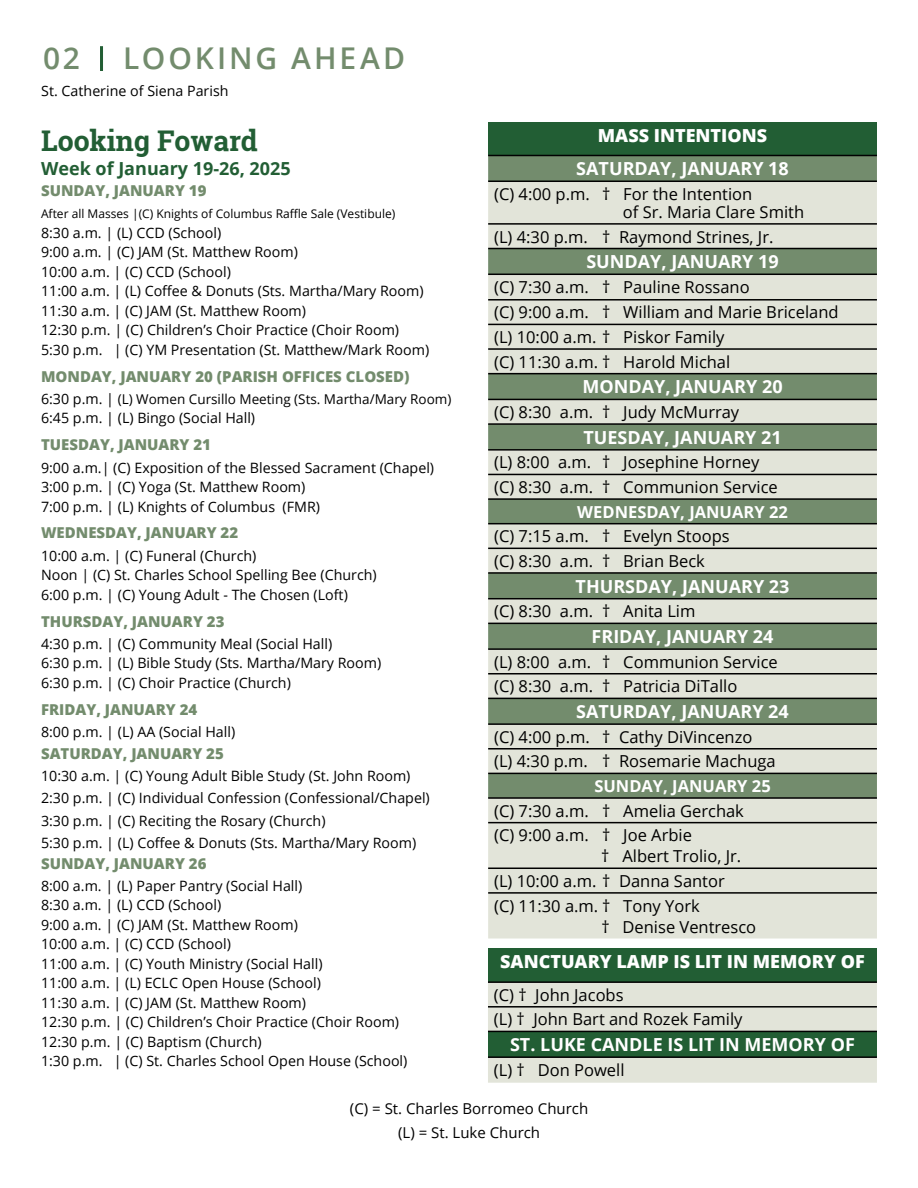
<style>
.page{position:relative;width:918px;height:1188px;background:#fff}
.page>*{position:absolute;margin:0;border:0;box-sizing:border-box;transform-origin:0 0}
.Page_Title{font:600 30px "Open Sans";letter-spacing:.095em;color:#738c6d}
.t1{font:700 28.5px "Roboto Slab";color:#225e34}
.t2{font:700 18px "Open Sans";color:#fff}
.t3{font:800 18px "Open Sans";color:#fff}
.Subhead{font:700 18px "Open Sans";color:#225e34}
.Main_Body_Paragraph{font:16.5px "Qytkct Open Sans";color:#000}
.t4{font:700 16.5px "Open Sans";color:#fff}
.Secondary_Subhead{font:800 15px "Open Sans";color:#738c6d}
.t5{font:15px "Qytkct Open Sans";color:#000}
.Secondary_Subhead-2{font:14.25px/19.5px "Qytkct Open Sans";color:#000}
.Secondary_Subhead-3{font:14.25px "Fpgncs Open Sans";color:#000}
.t6{font:13.5px "Fpgncs Open Sans";color:#000}
.t7{font:12px "Fpgncs Open Sans";color:#000}
.s1{font-family:"Fpgncs Open Sans"}
.s2{font-family:"Qytkct Open Sans";font-size:14.25px}
</style>
<div class="page">
<hr style="left:100px;top:46px;width:3px;height:25px;background:#225e34">
<div style="left:488px;top:122px;width:389px;height:33px;background:#225e34"></div>
<svg style="left:488px;top:156px;width:389px;height:25px;background:#6f8769"></svg>
<svg style="left:488px;top:182px;width:389px;height:757px;background:#c2caba"></svg>
<hr style="left:488px;top:155px;width:389px;height:1px;background:#000">
<hr style="left:488px;top:181px;width:389px;height:1px;background:#000">
<hr style="left:488px;top:223px;width:389px;height:2px;background:#000">
<hr style="left:488px;top:248px;width:389px;height:1px;background:#000">
<hr style="left:488px;top:274px;width:389px;height:1px;background:#000">
<hr style="left:488px;top:299px;width:389px;height:2px;background:#000">
<hr style="left:488px;top:324px;width:389px;height:1px;background:#000">
<hr style="left:488px;top:348px;width:389px;height:2px;background:#000">
<hr style="left:488px;top:373px;width:389px;height:1px;background:#000">
<hr style="left:488px;top:399px;width:389px;height:1px;background:#000">
<hr style="left:488px;top:423px;width:389px;height:2px;background:#000">
<hr style="left:488px;top:449px;width:389px;height:2px;background:#000">
<hr style="left:488px;top:474px;width:389px;height:1px;background:#000">
<hr style="left:488px;top:498px;width:389px;height:2px;background:#000">
<hr style="left:488px;top:523px;width:389px;height:1px;background:#000">
<hr style="left:488px;top:548px;width:389px;height:1px;background:#000">
<hr style="left:488px;top:572px;width:389px;height:2px;background:#000">
<hr style="left:488px;top:598px;width:389px;height:1px;background:#000">
<hr style="left:488px;top:623px;width:389px;height:1px;background:#000">
<hr style="left:488px;top:648px;width:389px;height:2px;background:#000">
<hr style="left:488px;top:673px;width:389px;height:1px;background:#000">
<hr style="left:488px;top:698px;width:389px;height:1px;background:#000">
<hr style="left:488px;top:723px;width:389px;height:2px;background:#000">
<hr style="left:488px;top:748px;width:389px;height:2px;background:#000">
<hr style="left:488px;top:773px;width:389px;height:1px;background:#000">
<hr style="left:488px;top:797px;width:389px;height:2px;background:#000">
<hr style="left:488px;top:822px;width:389px;height:1px;background:#000">
<hr style="left:488px;top:868px;width:389px;height:1px;background:#000">
<hr style="left:488px;top:892px;width:389px;height:2px;background:#000">
<div style="left:488px;top:948px;width:389px;height:34px;background:#225e34"></div>
<div style="left:488px;top:983px;width:389px;height:100px;background:#e2e4d9"></div>
<div style="left:488px;top:1031px;width:389px;height:26px;background:#225e34"></div>
<hr style="left:488px;top:981px;width:389px;height:2px;background:#000">
<hr style="left:488px;top:1006px;width:389px;height:2px;background:#000">
<hr style="left:488px;top:1031px;width:389px;height:1px;background:#000">
<hr style="left:488px;top:1056px;width:389px;height:2px;background:#000">
<p class="Page_Title" style="left:43px;top:38px;width:38px">02</p>
<p class="Page_Title" style="left:123px;top:38px;width:284px">LOOKING AHEAD</p>
<p class="Secondary_Subhead-2" style="left:41px;top:81px;width:189px">St. Catherine of Siena Parish</p>
<p class="t3" style="left:598px;top:121px;width:171px">MASS INTENTIONS</p>
<p class="t2" style="left:576px;top:156px;width:214px">SATURDAY, JANUARY 18</p>
<p class="Main_Body_Paragraph" style="left:494px;top:183px;width:260px">(C) 4:00 p.m. † For the Intention</p>
<p class="Main_Body_Paragraph" style="left:623px;top:201px;width:183px">of Sr. Maria Clare Smith</p>
<p class="Main_Body_Paragraph" style="left:494px;top:225px;width:281px">(L) 4:30 p.m. † Raymond Strines, Jr.</p>
<p class="t2" style="left:586px;top:249px;width:194px">SUNDAY, JANUARY 19</p>
<p class="Main_Body_Paragraph" style="left:494px;top:276px;width:257px">(C) 7:30 a.m. † Pauline Rossano</p>
<p class="Main_Body_Paragraph" style="left:494px;top:301px;width:346px">(C) 9:00 a.m. † William and Marie Briceland</p>
<p class="Main_Body_Paragraph" style="left:494px;top:326px;width:232px">(L) 10:00 a.m. † Piskor Family</p>
<p class="Main_Body_Paragraph" style="left:494px;top:350px;width:238px">(C) 11:30 a.m. † Harold Michal</p>
<p class="t2" style="left:582px;top:374px;width:202px">MONDAY, JANUARY 20</p>
<p class="Main_Body_Paragraph" style="left:494px;top:401px;width:247px">(C) 8:30 a.m. † Judy McMurray</p>
<p class="t2" style="left:583px;top:425px;width:200px">TUESDAY, JANUARY 21</p>
<p class="Main_Body_Paragraph" style="left:494px;top:451px;width:267px">(L) 8:00 a.m. † Josephine Horney</p>
<p class="Main_Body_Paragraph" style="left:494px;top:476px;width:285px">(C) 8:30 a.m. † Communion Service</p>
<p class="t4" style="left:577px;top:500px;width:212px">WEDNESDAY, JANUARY 22</p>
<p class="Main_Body_Paragraph" style="left:494px;top:525px;width:237px">(C) 7:15 a.m. † Evelyn Stoops</p>
<p class="Main_Body_Paragraph" style="left:494px;top:550px;width:212px">(C) 8:30 a.m. † Brian Beck</p>
<p class="t2" style="left:576px;top:573px;width:215px">THURSDAY, JANUARY 23</p>
<p class="Main_Body_Paragraph" style="left:494px;top:600px;width:203px">(C) 8:30 a.m. † Anita Lim</p>
<p class="t2" style="left:592px;top:624px;width:183px">FRIDAY, JANUARY 24</p>
<p class="Main_Body_Paragraph" style="left:494px;top:650px;width:285px">(L) 8:00 a.m. † Communion Service</p>
<p class="Main_Body_Paragraph" style="left:494px;top:675px;width:245px">(C) 8:30 a.m. † Patricia DiTallo</p>
<p class="t2" style="left:576px;top:699px;width:214px">SATURDAY, JANUARY 24</p>
<p class="Main_Body_Paragraph" style="left:494px;top:725px;width:260px">(C) 4:00 p.m. † Cathy DiVincenzo</p>
<p class="Main_Body_Paragraph" style="left:494px;top:750px;width:283px">(L) 4:30 p.m. † Rosemarie Machuga</p>
<p class="t4" style="left:594px;top:774px;width:178px">SUNDAY, JANUARY 25</p>
<p class="Main_Body_Paragraph" style="left:494px;top:799px;width:251px">(C) 7:30 a.m. † Amelia Gerchak</p>
<p class="Main_Body_Paragraph" style="left:494px;top:824px;width:199px">(C) 9:00 a.m. † Joe Arbie</p>
<p class="Main_Body_Paragraph" style="left:601px;top:845px;width:141px">† Albert Trolio, Jr.</p>
<p class="Main_Body_Paragraph" style="left:494px;top:870px;width:232px">(L) 10:00 a.m. † Danna Santor</p>
<p class="Main_Body_Paragraph" style="left:494px;top:894px;width:207px">(C) 11:30 a.m. † Tony York</p>
<p class="Main_Body_Paragraph" style="left:601px;top:915px;width:156px">† Denise Ventresco</p>
<p class="t3" style="left:500px;top:948px;width:366px">SANCTUARY LAMP IS LIT IN MEMORY OF</p>
<p class="Main_Body_Paragraph" style="left:494px;top:984px;width:131px">(C) † John Jacobs</p>
<p class="Main_Body_Paragraph" style="left:494px;top:1008px;width:250px">(L) † John Bart and Rozek Family</p>
<p class="t2" style="left:510px;top:1032px;width:346px">ST. LUKE CANDLE IS LIT IN MEMORY OF</p>
<p class="Main_Body_Paragraph" style="left:494px;top:1059px;width:132px">(L) † Don Powell</p>
<p class="t5" style="left:350px;top:1098px;width:240px">(C) = St. Charles Borromeo Church</p>
<p class="t5" style="left:398px;top:1122px;width:144px">(L) = St. Luke Church</p>
<p class="t1" style="left:41px;top:121px;width:218px">Looking Foward</p>
<p class="Subhead" style="left:41px;top:156px;width:251px">Week of January 19-26, 2025</p>
<p class="Secondary_Subhead" style="left:41px;top:179px;width:167px">SUNDAY, JANUARY 19</p>
<p class="t7" style="left:41px;top:206px;width:356px">After all Masses |(C) Knights of Columbus Raffle Sale (Vestibule)</p>
<p class="Secondary_Subhead-2" style="left:41px;top:223px;width:390px">8:30 a.m. | (L) CCD (School)<br>9:00 a.m. | (C) JAM (St. Matthew Room)<br>10:00 a.m. | (C) CCD (School)<br><span class="s1">11:00 a.m. | (L) Coffee &amp; Donuts (Sts. Martha/Mary Room)<br></span>11:30 a.m. | (C) JAM (St. Matthew Room)<br>12:30 p.m. | (C) Children’s Choir Practice (Choir Room)<br><span class="s1">5:30 p.m. | (C) YM Presentation (St. Matthew/Mark Room)</span></p>
<p class="Secondary_Subhead" style="left:41px;top:365px;width:370px">MONDAY, JANUARY 20 (PARISH OFFICES CLOSED)</p>
<p class="t6" style="left:41px;top:390px;width:412px"><span class="s2">6:30 p.m. |</span> (L) Women Cursillo Meeting (Sts. Martha/Mary Room)</p>
<p class="Secondary_Subhead-2" style="left:41px;top:408px;width:216px">6:45 p.m. | (L) Bingo (Social Hall)</p>
<p class="Secondary_Subhead" style="left:41px;top:433px;width:172px">TUESDAY, JANUARY 21</p>
<p class="Secondary_Subhead-2" style="left:41px;top:457px;width:395px">9:00 a.m.| (C) Exposition of the Blessed Sacrament (Chapel)<br>3:00 p.m. | (C) Yoga (St. Matthew Room)<br>7:00 p.m. | (L) Knights of Columbus (FMR)</p>
<p class="Secondary_Subhead" style="left:41px;top:522px;width:199px">WEDNESDAY, JANUARY 22</p>
<p class="Secondary_Subhead-2" style="left:41px;top:545px;width:337px">10:00 a.m. | (C) Funeral (Church)<br>Noon | (C) St. Charles School Spelling Bee (Church)<br>6:00 p.m. | (C) Young Adult - The Chosen (Loft)</p>
<p class="Secondary_Subhead" style="left:41px;top:610px;width:185px">THURSDAY, JANUARY 23</p>
<p class="Secondary_Subhead-2" style="left:41px;top:633px;width:342px">4:30 p.m. | (C) Community Meal (Social Hall)<br><span class="s1">6:30 p.m. | (L) Bible Study (Sts. Martha/Mary Room)<br></span>6:30 p.m. | (C) Choir Practice (Church)</p>
<p class="Secondary_Subhead" style="left:41px;top:698px;width:158px">FRIDAY, JANUARY 24</p>
<p class="Secondary_Subhead-2" style="left:41px;top:722px;width:196px">8:00 p.m. | (L) AA (Social Hall)</p>
<p class="Secondary_Subhead" style="left:41px;top:742px;width:184px">SATURDAY, JANUARY 25</p>
<p class="Secondary_Subhead-2" style="left:41px;top:766px;width:371px">10:30 a.m. | (C) Young Adult Bible Study (St. John Room)</p>
<p class="Secondary_Subhead-3" style="left:41px;top:789px;width:390px">2:30 p.m. | (C) Individual Confession (Confessional/Chapel)</p>
<p class="Secondary_Subhead-2" style="left:41px;top:810px;width:286px">3:30 p.m. | (C) Reciting the Rosary (Church)</p>
<p class="Secondary_Subhead-3" style="left:41px;top:833px;width:377px">5:30 p.m. | (L) Coffee &amp; Donuts (Sts. Martha/Mary Room)</p>
<p class="Secondary_Subhead" style="left:41px;top:852px;width:167px">SUNDAY, JANUARY 26</p>
<p class="Secondary_Subhead-2" style="left:41px;top:875px;width:368px">8:00 a.m. | (L) Paper Pantry (Social Hall)<br>8:30 a.m. | (L) CCD (School)<br>9:00 a.m. | (C) JAM (St. Matthew Room)<br>10:00 a.m. | (C) CCD (School)<br>11:00 a.m. | (C) Youth Ministry (Social Hall)<br>11:00 a.m. | (L) ECLC Open House (School)<br>11:30 a.m. | (C) JAM (St. Matthew Room)<br>12:30 p.m. | (C) Children’s Choir Practice (Choir Room)<br>12:30 p.m. | (C) Baptism (Church)<br>1:30 p.m. | (C) St. Charles School Open House (School)</p>
</div>
